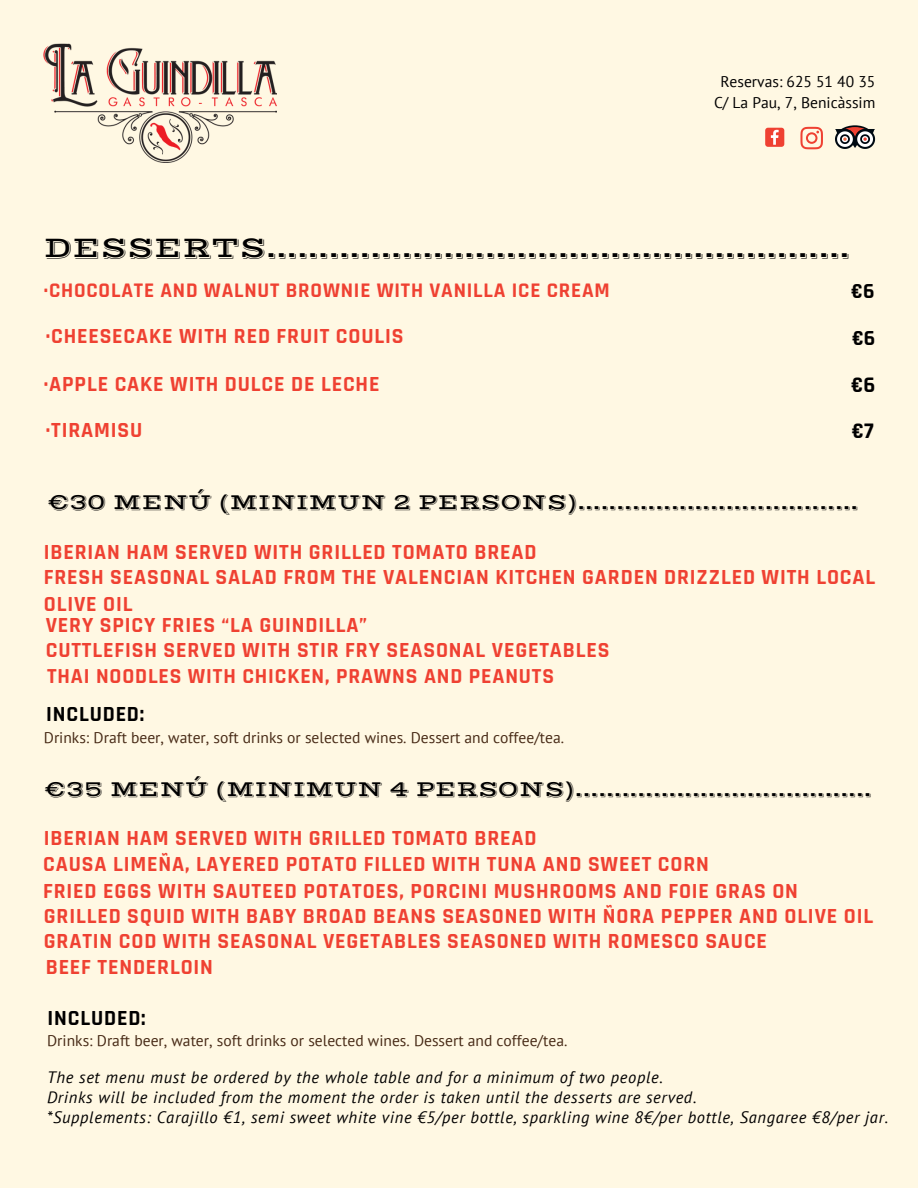
<style>
.page{position:relative;width:918px;height:1188px;background:#fff8e3}
.page>*{position:absolute;margin:0;border:0;box-sizing:border-box;transform-origin:0 0}
.t1{font:30px "Vast Shadow";color:#000}
.t2{font:22.5px "Vast Shadow";color:#000}
.t3{font:700 22.5px "Rajdhani";color:#000}
.t4{font:700 21.75px/27px "Rajdhani";letter-spacing:.04em;color:#ef4132}
.t5{font:700 21.75px "Rajdhani";letter-spacing:.04em;color:#000}
.t6{font:700 21.6px "Rajdhani";letter-spacing:.04em;color:#ef4132}
.t7{font:700 21px "Rajdhani";letter-spacing:.04em;color:#ef4132}
.t8{font:italic 16.5px "PT Sans";letter-spacing:.04em;color:#000}
.t9{font:15.6px "PT Sans";color:#472a16}
.t10{font:15.6px "PT Sans";color:#000}
</style>
<div class="page">
<img style="left:44px;top:43px;width:233px;height:119px">
<svg style="left:800px;top:127px;width:23px;height:22px"></svg>
<svg style="left:835px;top:125px;width:40px;height:24px"></svg>
<svg style="left:765px;top:128px;width:19px;height:19px"></svg>
<p class="t10" style="left:720px;top:71px;width:156px">Reservas: 625 51 40 35</p>
<p class="t10" style="left:714px;top:92px;width:163px">C/ La Pau, 7, Benicàssim</p>
<p class="t1" style="left:44px;top:230px;width:808px">DESSERTS........................................................</p>
<p class="t7" style="left:44px;top:278px;width:568px">·CHOCOLATE AND WALNUT BROWNIE WITH VANILLA ICE CREAM</p>
<p class="t4" style="left:46px;top:323px;width:359px">·CHEESECAKE WITH RED FRUIT COULIS</p>
<p class="t5" style="left:851px;top:278px;width:25px">€6</p>
<p class="t5" style="left:852px;top:325px;width:25px">€6</p>
<p class="t3" style="left:851px;top:371px;width:26px">€6</p>
<p class="t3" style="left:852px;top:417px;width:24px">€7</p>
<p class="t4" style="left:44px;top:371px;width:337px">·APPLE CAKE WITH DULCE DE LECHE</p>
<p class="t4" style="left:46px;top:417px;width:98px">·TIRAMISU</p>
<p class="t2" style="left:47px;top:488px;width:813px">€30 MENÚ (MINIMUN 2 PERSONS)....................................</p>
<p class="t4" style="left:44px;top:539px;width:494px">IBERIAN HAM SERVED WITH GRILLED TOMATO BREAD</p>
<p class="t4" style="left:44px;top:564px;width:833px">FRESH SEASONAL SALAD FROM THE VALENCIAN KITCHEN GARDEN DRIZZLED WITH LOCAL<br>OLIVE OIL</p>
<p class="t4" style="left:46px;top:612px;width:323px">VERY SPICY FRIES “LA GUINDILLA”</p>
<p class="t4" style="left:46px;top:637px;width:565px">CUTTLEFISH SERVED WITH STIR FRY SEASONAL VEGETABLES</p>
<p class="t6" style="left:47px;top:663px;width:509px">THAI NOODLES WITH CHICKEN, PRAWNS AND PEANUTS</p>
<p class="t5" style="left:46px;top:701px;width:100px">INCLUDED:</p>
<p class="t9" style="left:44px;top:727px;width:522px">Drinks: Draft beer, water, soft drinks or selected wines. Dessert and coffee/tea.</p>
<p class="t2" style="left:44px;top:775px;width:830px">€35 MENÚ (MINIMUN 4 PERSONS)......................................</p>
<p class="t4" style="left:44px;top:825px;width:494px">IBERIAN HAM SERVED WITH GRILLED TOMATO BREAD</p>
<p class="t4" style="left:43px;top:851px;width:667px">CAUSA LIMEÑA, LAYERED POTATO FILLED WITH TUNA AND SWEET CORN</p>
<p class="t4" style="left:43px;top:878px;width:756px">FRIED EGGS WITH SAUTEED POTATOES, PORCINI MUSHROOMS AND FOIE GRAS ON</p>
<p class="t4" style="left:44px;top:928px;width:725px">GRATIN COD WITH SEASONAL VEGETABLES SEASONED WITH ROMESCO SAUCE</p>
<p class="t4" style="left:44px;top:903px;width:831px">GRILLED SQUID WITH BABY BROAD BEANS SEASONED WITH ÑORA PEPPER AND OLIVE OIL</p>
<p class="t4" style="left:46px;top:954px;width:169px">BEEF TENDERLOIN</p>
<p class="t5" style="left:48px;top:1005px;width:100px">INCLUDED:</p>
<p class="t9" style="left:47px;top:1031px;width:522px">Drinks: Draft beer, water, soft drinks or selected wines. Dessert and coffee/tea.</p>
<p class="t8" style="left:47px;top:1066px;width:617px">The set menu must be ordered by the whole table and for a minimum of two people.</p>
<p class="t8" style="left:47px;top:1086px;width:651px">Drinks will be included from the moment the order is taken until the desserts are served.</p>
<p class="t8" style="left:47px;top:1106px;width:843px">*Supplements: Carajillo €1, semi sweet white vine €5/per bottle, sparkling wine 8€/per bottle, Sangaree €8/per jar.</p>
</div>
